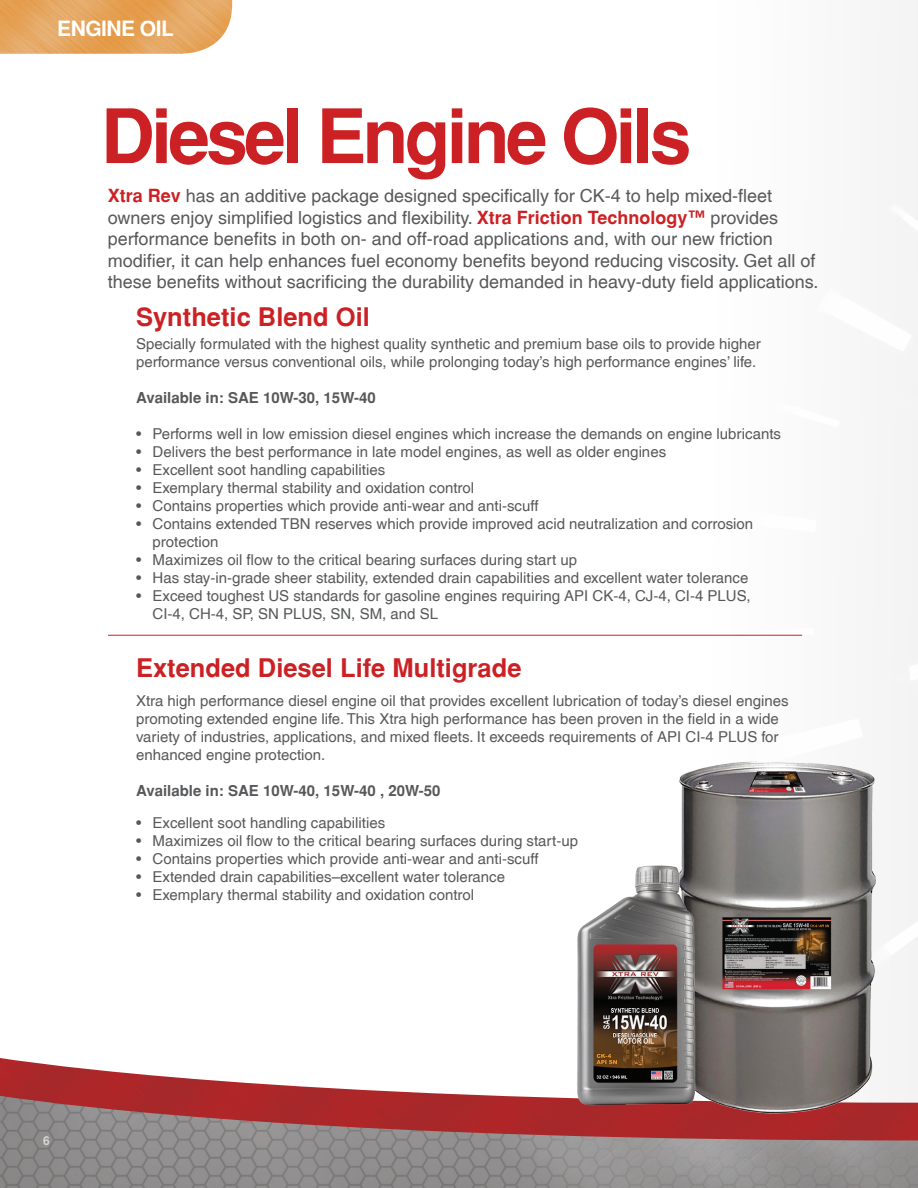
<style>
.page{position:relative;width:918px;height:1188px;background:#fff}
.page>*{position:absolute;margin:0;border:0;box-sizing:border-box;transform-origin:0 0}
.t1{font:700 75px "Helvetica";letter-spacing:-.05em;color:#cc2124}
.t2{font:700 25.5px "Helvetica";color:#cc2124}
.t3{font:700 21px "Helvetica";letter-spacing:-.025em;color:#fff}
.t4{font:18px/21.6px "Helvetica";color:#57585a}
.t5{font:15px/18px "Helvetica";color:#57585a}
.t6{font:700 15px "Helvetica";color:#57585a}
.t7{font:700 12px "Helvetica";color:#d9d7d4}
.s1{font-weight:700;color:#cc2124}
</style>
<div class="page">
<img style="left:0;top:1058px;width:918px;height:38px">
<img style="left:0;top:1096px;width:918px;height:92px">
<img style="left:0;top:0;width:232px;height:54px">
<hr style="left:108px;top:635px;width:694px;height:1px;background:#cc2124">
<img style="left:670px;top:747px;width:218px;height:379px">
<img style="left:573px;top:862px;width:125px;height:245px">
<h3 class="t3" style="left:57px;top:20px;width:118px">ENGINE OIL</h3>
<h1 class="t1" style="left:101px;top:106px;width:592px">Diesel Engine Oils</h1>
<p class="t4" style="left:108px;top:186px;width:712px"><span class="s1">Xtra Rev</span> has an additive package designed specifically for CK-4 to help mixed-fleet owners enjoy simplified logistics and flexibility. <span class="s1">Xtra Friction Technology™</span> provides performance benefits in both on- and off-road applications and, with our new friction modifier, it can help enhances fuel economy benefits beyond reducing viscosity. Get all of these benefits without sacrificing the durability demanded in heavy-duty field applications.</p>
<h2 class="t2" style="left:136px;top:307px;width:235px">Synthetic Blend Oil</h2>
<p class="t5" style="left:136px;top:336px;width:626px">Specially formulated with the highest quality synthetic and premium base oils to provide higher performance versus conventional oils, while prolonging today’s high performance engines’ life.</p>
<p class="t6" style="left:136px;top:392px;width:241px">Available in: SAE 10W-30, 15W-40</p>
<p class="t5" style="left:136px;top:426px;width:646px">• Performs well in low emission diesel engines which increase the demands on engine lubricants</p>
<p class="t5" style="left:136px;top:444px;width:532px">• Delivers the best performance in late model engines, as well as older engines</p>
<p class="t5" style="left:136px;top:462px;width:251px">• Excellent soot handling capabilities</p>
<p class="t5" style="left:136px;top:480px;width:340px">• Exemplary thermal stability and oxidation control</p>
<p class="t5" style="left:136px;top:498px;width:404px">• Contains properties which provide anti-wear and anti-scuff</p>
<p class="t5" style="left:153px;top:516px;width:602px;text-indent:-16px">• Contains extended TBN reserves which provide improved acid neutralization and corrosion protection</p>
<p class="t5" style="left:136px;top:552px;width:443px">• Maximizes oil flow to the critical bearing surfaces during start up</p>
<p class="t5" style="left:136px;top:570px;width:614px">• Has stay-in-grade sheer stability, extended drain capabilities and excellent water tolerance</p>
<p class="t5" style="left:153px;top:588px;width:600px;text-indent:-16px">• Exceed toughest US standards for gasoline engines requiring API CK-4, CJ-4, CI-4 PLUS,<br>CI-4, CH-4, SP, SN PLUS, SN, SM, and SL</p>
<h2 class="t2" style="left:136px;top:658px;width:387px">Extended Diesel Life Multigrade</h2>
<p class="t5" style="left:136px;top:693px;width:654px">Xtra high performance diesel engine oil that provides excellent lubrication of today’s diesel engines promoting extended engine life. This Xtra high performance has been proven in the field in a wide variety of industries, applications, and mixed fleets. It exceeds requirements of API CI-4 PLUS for enhanced engine protection.</p>
<p class="t6" style="left:136px;top:785px;width:306px">Available in: SAE 10W-40, 15W-40 , 20W-50</p>
<p class="t5" style="left:136px;top:815px;width:251px">• Excellent soot handling capabilities</p>
<p class="t5" style="left:136px;top:833px;width:443px">• Maximizes oil flow to the critical bearing surfaces during start-up</p>
<p class="t5" style="left:136px;top:851px;width:404px">• Contains properties which provide anti-wear and anti-scuff</p>
<p class="t5" style="left:136px;top:869px;width:371px">• Extended drain capabilities–excellent water tolerance</p>
<p class="t5" style="left:136px;top:887px;width:340px">• Exemplary thermal stability and oxidation control</p>
<p class="t7" style="left:43px;top:1136px;width:8px">6</p>
</div>
